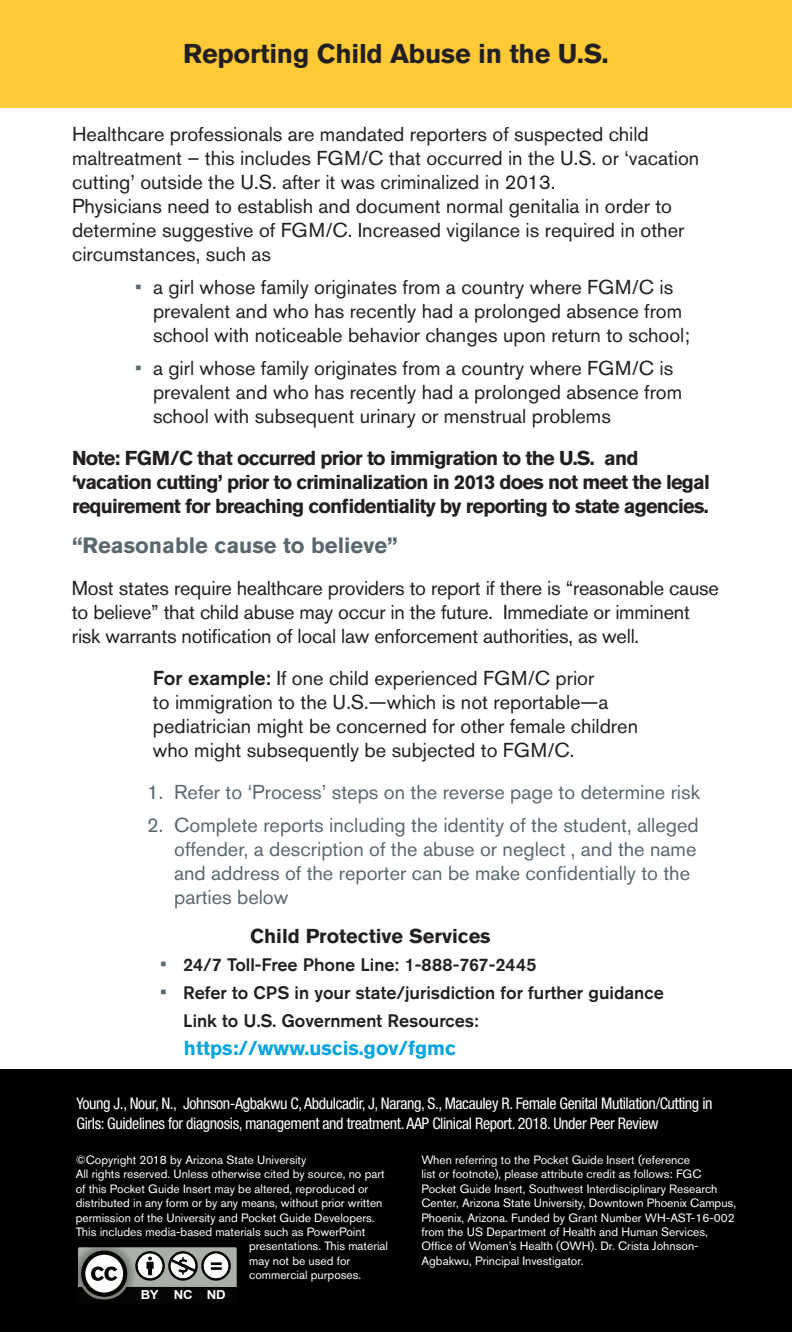
<style>
.page{position:relative;width:792px;height:1332px;background:#fff}
.page>*{position:absolute;margin:0;border:0;box-sizing:border-box;transform-origin:0 0}
.t1{font:700 27px "Akzidenz Grotesk Std";letter-spacing:-.01em;color:#231f20}
.t2{font:700 22px "Akzidenz Grotesk Std";color:#5a676e}
.t3{font:20px/24px "Akzidenz Grotesk Std";color:#231f20}
.t4{font:20px/24px "Akzidenz Grotesk Std";color:#5a676e}
.t5{font:700 20px/24px "Akzidenz Grotesk Std";letter-spacing:-.04em;color:#231f20}
.t6{font:700 20px "Akzidenz Grotesk Std";color:#05a4e0}
.t7{font:700 20px "Akzidenz Grotesk Std";color:#231f20}
.t8{font:500 18px/28px "Akzidenz Grotesk Std";color:#231f20}
.t9{font:condensed 16px/20px "Helvetica Neue LT Std";letter-spacing:-.025em;color:#fff}
.t10{font:700 12.4px "Arial";color:#fff;scale:1.07 1}
.t11{font:12px/14.4px "Akzidenz Grotesk Std";color:#fff}
.s1{color:#5a676e}
.s2{font-weight:500}
.s3{font-weight:400;font-size:20px;color:#5a676e}
</style>
<div class="page">
<div style="left:0;top:1069px;width:792px;height:263px;background:#000"></div>
<svg style="left:78px;top:1247px;width:159px;height:55px"></svg>
<div style="left:0;top:0;width:792px;height:108px;background:#ffc938"></div>
<h1 class="t1" style="left:183px;top:38px;width:427px">Reporting Child Abuse in the U.S.</h1>
<p class="t3" style="left:72px;top:122px;width:629px">Healthcare professionals are mandated reporters of suspected child maltreatment – this includes FGM/C that occurred in the U.S. or ‘vacation cutting’ outside the U.S. after it was criminalized in 2013.<br>Physicians need to establish and document normal genitalia in order to determine suggestive of FGM/C. Increased vigilance is required in other circumstances, such as</p>
<p class="t3" style="left:153px;top:275px;width:538px;text-indent:-18px"><span class="s1">•</span> a girl whose family originates from a country where FGM/C is prevalent and who has recently had a prolonged absence from school with noticeable behavior changes upon return to school;</p>
<p class="t3" style="left:153px;top:356px;width:531px;text-indent:-18px"><span class="s1">•</span> a girl whose family originates from a country where FGM/C is prevalent and who has recently had a prolonged absence from school with subsequent urinary or menstrual problems</p>
<p class="t5" style="left:72px;top:446px;width:639px">Note: FGM/C that occurred prior to immigration to the U.S. and ‘vacation cutting’ prior to criminalization in 2013 does not meet the legal requirement for breaching confidentiality by reporting to state agencies.</p>
<p class="t2" style="left:72px;top:533px;width:327px">“Reasonable cause to believe”</p>
<p class="t3" style="left:72px;top:576px;width:649px">Most states require healthcare providers to report if there is “reasonable cause to believe” that child abuse may occur in the future. Immediate or imminent risk warrants notification of local law enforcement authorities, as well.</p>
<p class="t3" style="left:153px;top:666px;width:487px"><span class="s2">For example:</span> If one child experienced FGM/C prior<br>to immigration to the U.S.—which is not reportable—a pediatrician might be concerned for other female children who might subsequently be subjected to FGM/C.</p>
<p class="t4" style="left:147px;top:780px;width:554px">1. Refer to ‘Process’ steps on the reverse page to determine risk</p>
<p class="t4" style="left:174px;top:813px;width:526px;text-indent:-27px">2. Complete reports including the identity of the student, alleged offender, a description of the abuse or neglect , and the name and address of the reporter can be make confidentially to the parties below</p>
<p class="t7" style="left:250px;top:925px;width:242px">Child Protective Services</p>
<p class="t8" style="left:160px;top:951px;width:378px"><span class="s3">•</span> 24/7 Toll-Free Phone Line: 1-888-767-2445</p>
<p class="t8" style="left:183px;top:979px;width:482px;text-indent:-23px"><span class="s3">•</span> Refer to CPS in your state/jurisdiction for further guidance<br>Link to U.S. Government Resources:</p>
<p class="t6" style="left:184px;top:1037px;width:273px">https://www.uscis.gov/fgmc</p>
<p class="t9" style="left:77px;top:1093px;width:638px">Young J., Nour, N., Johnson-Agbakwu C, Abdulcadir, J, Narang, S., Macauley R. Female Genital Mutilation/Cutting in<br>Girls: Guidelines for diagnosis, management and treatment. AAP Clinical Report. 2018. Under Peer Review</p>
<p class="t11" style="left:76px;top:1153px;width:232px">©Copyright 2018 by Arizona State University</p>
<p class="t11" style="left:76px;top:1167px;width:311px">All rights reserved. Unless otherwise cited by source, no part</p>
<p class="t11" style="left:76px;top:1181px;width:294px">of this Pocket Guide Insert may be altered, reproduced or</p>
<p class="t11" style="left:76px;top:1196px;width:308px">distributed in any form or by any means, without prior written</p>
<p class="t11" style="left:76px;top:1210px;width:301px">permission of the University and Pocket Guide Developers.</p>
<p class="t11" style="left:76px;top:1225px;width:291px">This includes media-based materials such as PowerPoint</p>
<p class="t11" style="left:249px;top:1239px;width:141px">presentations. This material</p>
<p class="t11" style="left:249px;top:1253px;width:103px">may not be used for</p>
<p class="t11" style="left:249px;top:1268px;width:114px">commercial purposes.</p>
<p class="t10" style="left:140px;top:1287px;width:81px">BY NC ND</p>
<p class="t11" style="left:421px;top:1153px;width:316px">When referring to the Pocket Guide Insert (reference<br>list or footnote), please attribute credit as follows: FGC Pocket Guide Insert, Southwest Interdisciplinary Research Center, Arizona State University, Downtown Phoenix Campus, Phoenix, Arizona. Funded by Grant Number WH-AST-16-002 from the US Department of Health and Human Services, Office of Women’s Health (OWH). Dr. Crista Johnson-Agbakwu, Principal Investigator.</p>
</div>
